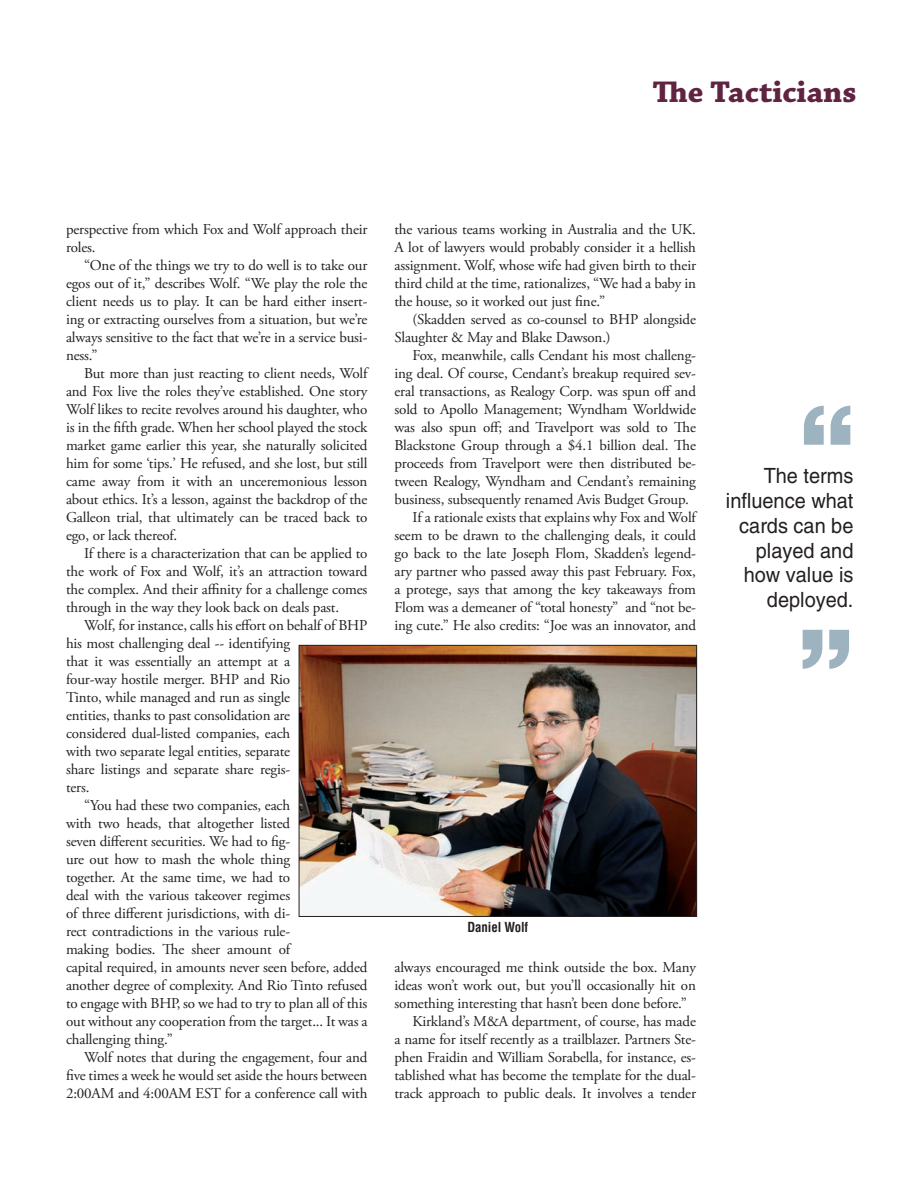
<style>
.page{position:relative;width:918px;height:1188px;background:#fff}
.page>*{position:absolute;margin:0;border:0;box-sizing:border-box;transform-origin:0 0}
.t1{font:900 108px "Helvetica LT Std";color:#9db3c0}
.t2{font:700 31.5px "Chaparral Pro";color:#602340}
.t3{font:21px/24.8px "Helvetica LT Std";color:#231f20;text-align:right;scale:.95 1}
.t4{font:15px/18px "Adobe Garamond Pro";letter-spacing:-.01em;color:#231f20;text-align:justify}
.t5{font:700 condensed 13.5px "Helvetica LT Std";letter-spacing:-.005em;color:#231f20;scale:.95 1}
</style>
<div class="page">
<img style="left:301px;top:647px;width:394px;height:268px">
<div style="left:299px;top:645px;width:398px;height:272px;border:1px solid #231f20"></div>
<h2 class="t2" style="left:653px;top:74px;width:205px">The Tacticians</h2>
<p class="t4" style="left:66px;top:221px;width:303px">perspective from which Fox and Wolf approach their roles.</p>
<p class="t4" style="left:66px;top:257px;width:303px;text-indent:18px">“One of the things we try to do well is to take our egos out of it,” describes Wolf. “We play the role the client needs us to play. It can be hard either insert&shy;ing or extracting ourselves from a situation, but we’re always sensitive to the fact that we’re in a service busi&shy;ness.”</p>
<p class="t4" style="left:66px;top:365px;width:303px;text-indent:18px">But more than just reacting to client needs, Wolf and Fox live the roles they’ve established. One story Wolf likes to recite revolves around his daughter, who is in the fifth grade. When her school played the stock market game earlier this year, she naturally solicited him for some ‘tips.’ He refused, and she lost, but still came away from it with an unceremonious lesson about ethics. It’s a lesson, against the backdrop of the Galleon trial, that ultimately can be traced back to ego, or lack thereof.</p>
<p class="t4" style="left:66px;top:545px;width:303px;text-indent:18px">If there is a characterization that can be applied to the work of Fox and Wolf, it’s an attraction toward the complex. And their affinity for a challenge comes through in the way they look back on deals past.</p>
<p class="t4" style="left:84px;top:617px;width:285px">Wolf, for instance, calls his effort on behalf of BHP</p>
<p class="t4" style="left:66px;top:635px;width:226px">his most challenging deal -- identifying</p>
<p class="t4" style="left:66px;top:653px;width:226px">that it was essentially an attempt at a</p>
<p class="t4" style="left:66px;top:671px;width:226px">four-way hostile merger. BHP and Rio</p>
<p class="t4" style="left:66px;top:689px;width:226px">Tinto, while managed and run as single</p>
<p class="t4" style="left:66px;top:707px;width:226px">entities, thanks to past consolidation are</p>
<p class="t4" style="left:66px;top:725px;width:226px">considered dual-listed companies, each</p>
<p class="t4" style="left:66px;top:743px;width:226px">with two separate legal entities, separate</p>
<p class="t4" style="left:66px;top:761px;width:226px">share listings and separate share regis-</p>
<p class="t4" style="left:66px;top:779px;width:25px">ters.</p>
<p class="t4" style="left:84px;top:797px;width:208px">“You had these two companies, each</p>
<p class="t4" style="left:66px;top:815px;width:226px">with two heads, that altogether listed</p>
<p class="t4" style="left:66px;top:833px;width:226px">seven different securities. We had to fig-</p>
<p class="t4" style="left:66px;top:851px;width:226px">ure out how to mash the whole thing</p>
<p class="t4" style="left:66px;top:869px;width:226px">together. At the same time, we had to</p>
<p class="t4" style="left:66px;top:887px;width:226px">deal with the various takeover regimes</p>
<p class="t4" style="left:66px;top:905px;width:226px">of three different jurisdictions, with di-</p>
<p class="t4" style="left:66px;top:923px;width:226px">rect contradictions in the various rule-</p>
<p class="t4" style="left:66px;top:941px;width:226px">making bodies. The sheer amount of</p>
<p class="t4" style="left:66px;top:959px;width:303px">capital required, in amounts never seen before, added</p>
<p class="t4" style="left:66px;top:977px;width:303px">another degree of complexity. And Rio Tinto refused</p>
<p class="t4" style="left:66px;top:995px;width:303px">to engage with BHP, so we had to try to plan all of this</p>
<p class="t4" style="left:66px;top:1013px;width:303px">out without any cooperation from the target... It was a</p>
<p class="t4" style="left:66px;top:1031px;width:108px">challenging thing.”</p>
<p class="t4" style="left:84px;top:1049px;width:285px">Wolf notes that during the engagement, four and</p>
<p class="t4" style="left:66px;top:1067px;width:303px">five times a week he would set aside the hours between</p>
<p class="t4" style="left:66px;top:1085px;width:303px">2:00AM and 4:00AM EST for a conference call with</p>
<p class="t4" style="left:394px;top:221px;width:303px">the various teams working in Australia and the UK.<br>A lot of lawyers would probably consider it a hellish assignment. Wolf, whose wife had given birth to their third child at the time, rationalizes, “We had a baby in the house, so it worked out just fine.”</p>
<p class="t4" style="left:394px;top:311px;width:303px;text-indent:18px">(Skadden served as co-counsel to BHP alongside<br>Slaughter &amp; May and Blake Dawson.)</p>
<p class="t4" style="left:413px;top:347px;width:285px">Fox, meanwhile, calls Cendant his most challeng-</p>
<p class="t4" style="left:394px;top:365px;width:303px">ing deal. Of course, Cendant’s breakup required sev-</p>
<p class="t4" style="left:394px;top:383px;width:303px">eral transactions, as Realogy Corp. was spun off and</p>
<p class="t4" style="left:394px;top:401px;width:303px">sold to Apollo Management; Wyndham Worldwide</p>
<p class="t4" style="left:394px;top:419px;width:303px">was also spun off; and Travelport was sold to The</p>
<p class="t4" style="left:394px;top:437px;width:303px">Blackstone Group through a $4.1 billion deal. The</p>
<p class="t4" style="left:394px;top:455px;width:303px">proceeds from Travelport were then distributed be-</p>
<p class="t4" style="left:394px;top:473px;width:303px">tween Realogy, Wyndham and Cendant’s remaining</p>
<p class="t4" style="left:394px;top:491px;width:296px">business, subsequently renamed Avis Budget Group.</p>
<p class="t4" style="left:413px;top:509px;width:285px">If a rationale exists that explains why Fox and Wolf</p>
<p class="t4" style="left:394px;top:527px;width:303px">seem to be drawn to the challenging deals, it could</p>
<p class="t4" style="left:394px;top:545px;width:303px">go back to the late Joseph Flom, Skadden’s legend-</p>
<p class="t4" style="left:394px;top:563px;width:303px">ary partner who passed away this past February. Fox,</p>
<p class="t4" style="left:394px;top:581px;width:303px">a protege, says that among the key takeaways from</p>
<p class="t4" style="left:394px;top:599px;width:303px">Flom was a demeaner of “total honesty” and “not be-</p>
<p class="t4" style="left:394px;top:617px;width:303px">ing cute.” He also credits: “Joe was an innovator, and</p>
<p class="t5" style="left:467px;top:918px;width:65px">Daniel Wolf</p>
<p class="t4" style="left:394px;top:959px;width:303px">always encouraged me think outside the box. Many</p>
<p class="t4" style="left:394px;top:977px;width:303px">ideas won’t work out, but you’ll occasionally hit on</p>
<p class="t4" style="left:394px;top:995px;width:294px">something interesting that hasn’t been done before.”</p>
<p class="t4" style="left:413px;top:1013px;width:285px">Kirkland’s M&amp;A department, of course, has made</p>
<p class="t4" style="left:394px;top:1031px;width:303px">a name for itself recently as a trailblazer. Partners Ste-</p>
<p class="t4" style="left:394px;top:1049px;width:303px">phen Fraidin and William Sorabella, for instance, es-</p>
<p class="t4" style="left:394px;top:1067px;width:303px">tablished what has become the template for the dual-</p>
<p class="t4" style="left:394px;top:1085px;width:303px">track approach to public deals. It involves a tender</p>
<h1 class="t1" style="left:800px;top:376px;width:55px">“</h1>
<h3 class="t3" style="left:764px;top:464px;width:96px">The terms</h3>
<h3 class="t3" style="left:726px;top:488px;width:136px">influence what</h3>
<h3 class="t3" style="left:739px;top:513px;width:122px">cards can be played and how value is deployed.</h3>
<h1 class="t1" style="left:800px;top:598px;width:55px">”</h1>
</div>
